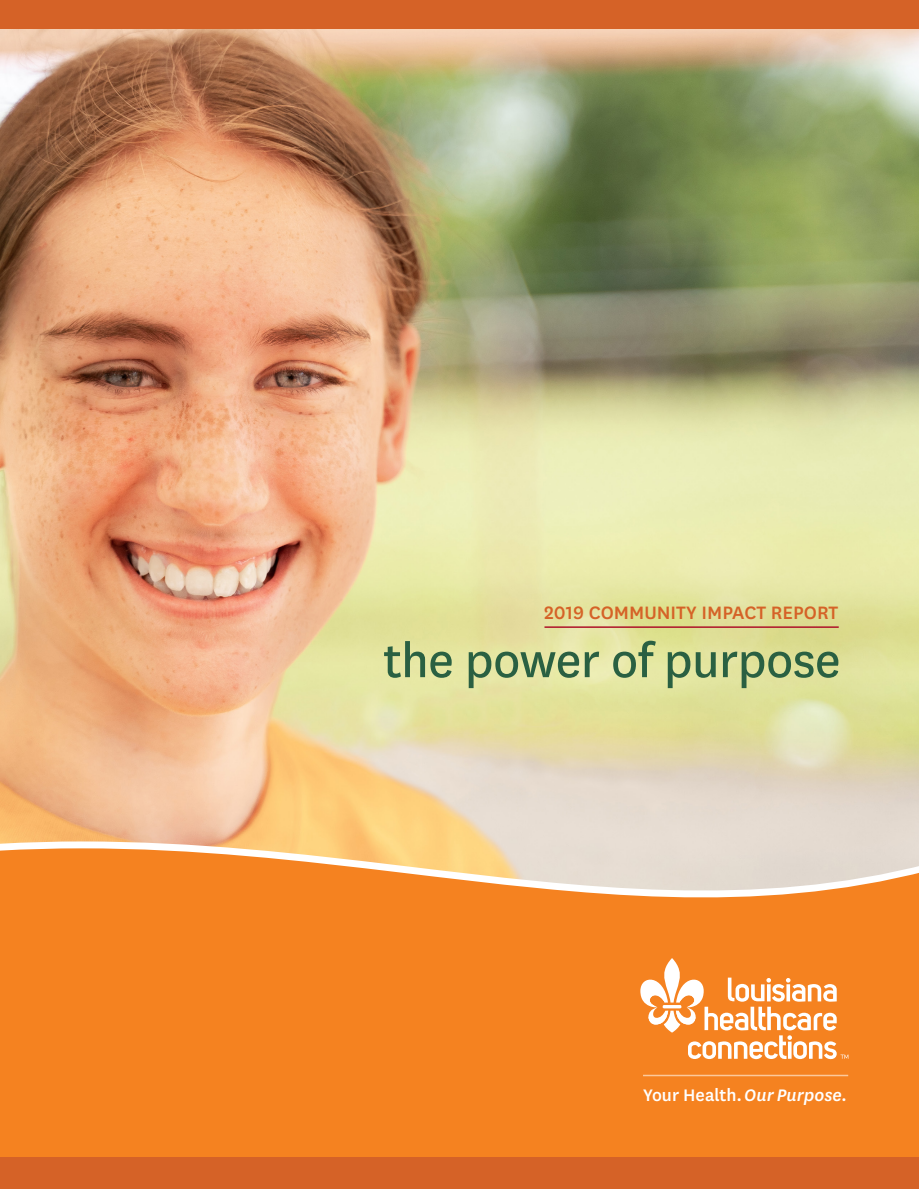
<style>
.page{position:relative;width:919px;height:1189px;background:#fff}
.page>*{position:absolute;margin:0;border:0;box-sizing:border-box;transform-origin:0 0}
.headline{font:54px "Centene Sans";letter-spacing:-.01em;color:#2a6042}
.t1{font:500 21px "Centene Sans";color:#d56227}
.t2{font:500 19.5px "Centene Sans";color:#fff}
.s1{font-style:italic}
</style>
<div class="page">
<img style="left:0;top:28px;width:919px;height:813px">
<svg style="left:0;top:841px;width:919px;height:7px"></svg>
<svg style="left:0;top:848px;width:919px;height:308px;background:#f48a30"></svg>
<div style="left:0;top:1156px;width:919px;height:32px;background:#d56227"></div>
<div style="left:0;top:0;width:919px;height:28px;background:#d56227"></div>
<svg style="left:640px;top:957px;width:208px;height:103px"></svg>
<hr style="left:643px;top:1074px;width:205px;height:1px;background:#fcc89b">
<hr style="left:544px;top:626px;width:295px;height:1px;background:#ae1229">
<p class="t1" style="left:544px;top:601px;width:296px">2019 COMMUNITY IMPACT REPORT</p>
<p class="headline" style="left:384px;top:632px;width:459px">the power of purpose</p>
<p class="t2" style="left:643px;top:1084px;width:206px">Your Health.<span class="s1">Our Purpose.</span></p>
</div>
